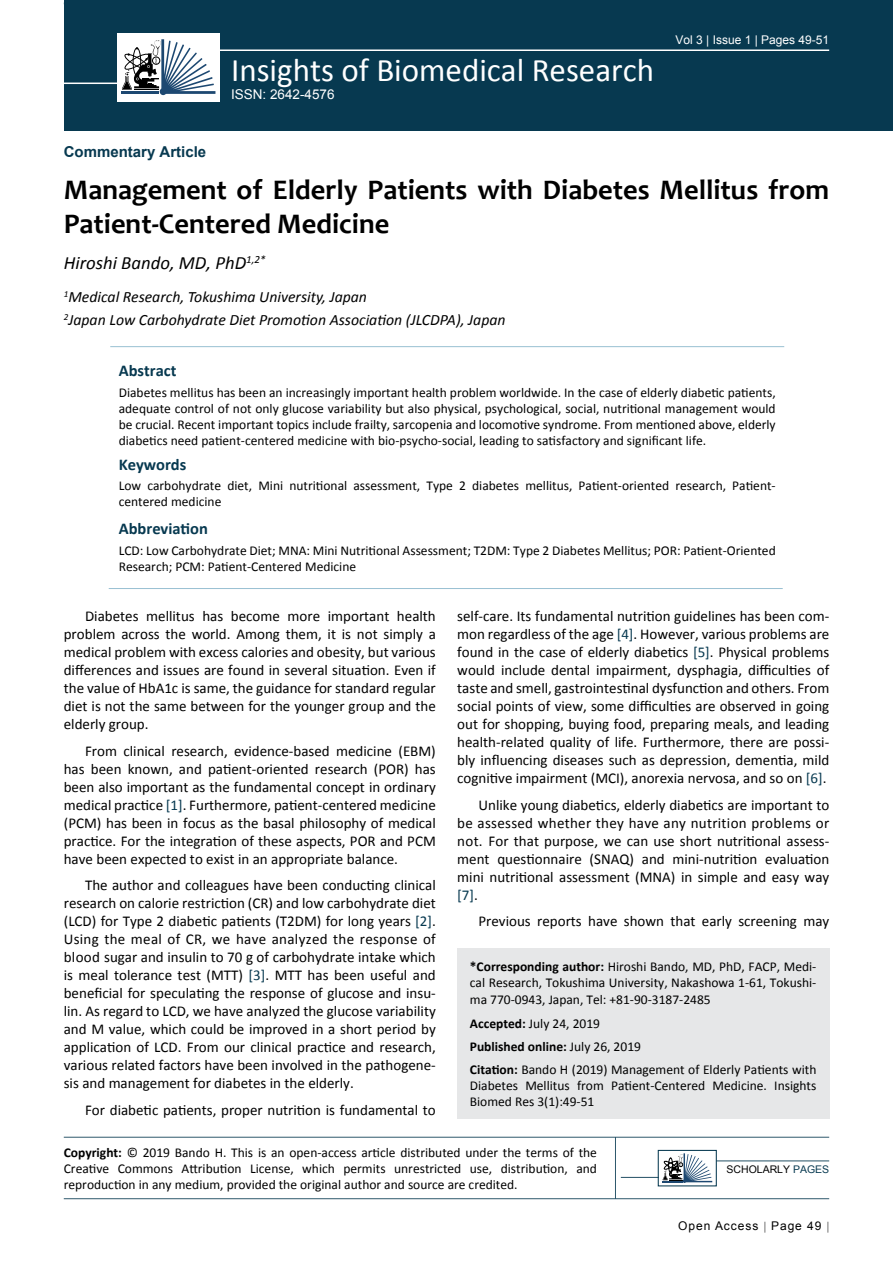
<style>
.page{position:relative;width:893px;height:1263px;background:#fff}
.page>*{position:absolute;margin:0;border:0;box-sizing:border-box;transform-origin:0 0}
.t1{font:33px "Calibri";color:#fff}
.t2{font:700 28.5px/34.2px "Candara";color:#000}
.t3{font:italic 18.75px "Calibri";color:#000}
.t4{font:700 16.5px "Calibri";color:#073950}
.t5{font:italic 15.75px/23.1px "Calibri";color:#000}
.t6{font:15px/18px "Calibri";color:#000;text-align:justify}
.t7{font:700 15px "Arial";color:#073950}
.t8{font:13.5px/16.2px "Calibri";color:#000}
.t9{font:13.5px "Arial";color:#fff}
.t10{font:12px "Arial";color:#fff}
.t11{font:12px "Arial";letter-spacing:.08em;color:#000}
.t12{font:10.5px "Arial";color:#000}
.s1{color:#073950}
.s2{font-weight:700}
</style>
<div class="page">
<div style="left:64px;top:0;width:829px;height:131px;background:#073950"></div>
<hr style="left:218px;top:49px;width:611px;height:2px;background:#fff">
<div style="left:117px;top:33px;width:102px;height:69px;background:#fff"></div>
<hr style="left:121px;top:91px;width:38px;height:3px;background:#1d4871">
<svg style="left:122px;top:39px;width:93px;height:55px"></svg>
<div style="left:160px;top:88px;width:7px;height:7px;background:#1d4871;border-radius:50%"></div>
<hr style="left:64px;top:83px;width:54px;height:1px;background:#fff">
<hr style="left:64px;top:1137px;width:765px;height:1px;background:#073950">
<hr style="left:64px;top:1198px;width:765px;height:1px;background:#073950">
<hr style="left:615px;top:1137px;width:1px;height:62px;background:#073950">
<div style="left:658px;top:1150px;width:59px;height:36px;border:1px solid #073950"></div>
<svg style="left:662px;top:1153px;width:50px;height:30px"></svg>
<hr style="left:716px;top:1160px;width:113px;height:1px;background:#073950">
<hr style="left:621px;top:1177px;width:38px;height:1px;background:#073950">
<div style="left:457px;top:948px;width:372px;height:171px;background:#e6e7e8"></div>
<hr style="left:110px;top:346px;width:674px;height:1px;background:#98c0d2">
<hr style="left:109px;top:588px;width:674px;height:1px;background:#98c0d2">
<p class="t7" style="left:64px;top:142px;width:144px">Commentary Article</p>
<h1 class="t1" style="left:231px;top:49px;width:424px">Insights of Biomedical Research</h1>
<p class="t9" style="left:231px;top:86px;width:105px">ISSN: 2642-4576</p>
<p class="t10" style="left:675px;top:32px;width:155px">Vol 3 | Issue 1 | Pages 49-51</p>
<h2 class="t2" style="left:64px;top:173px;width:767px">Management of Elderly Patients with Diabetes Mellitus from<br>Patient-Centered Medicine</h2>
<p class="t3" style="left:64px;top:250px;width:203px">Hiroshi Bando, MD, PhD<sup>1,2*</sup></p>
<p class="t5" style="left:64px;top:284px;width:443px"><sup>1</sup>Medical Research, Tokushima University, Japan<br><sup>2</sup>Japan Low Carbohydrate Diet Promotion Association (JLCDPA), Japan</p>
<p class="t4" style="left:119px;top:360px;width:59px">Abstract</p>
<p class="t8" style="left:119px;top:384px;width:658px;text-align:justify">Diabetes mellitus has been an increasingly important health problem worldwide. In the case of elderly diabetic patients, adequate control of not only glucose variability but also physical, psychological, social, nutritional management would be crucial. Recent important topics include frailty, sarcopenia and locomotive syndrome. From mentioned above, elderly diabetics need patient-centered medicine with bio-psycho-social, leading to satisfactory and significant life.</p>
<p class="t4" style="left:119px;top:453px;width:69px">Keywords</p>
<p class="t8" style="left:119px;top:477px;width:658px">Low carbohydrate diet, Mini nutritional assessment, Type 2 diabetes mellitus, Patient-oriented research, Patient&shy;centered medicine</p>
<p class="t4" style="left:119px;top:518px;width:91px">Abbreviation</p>
<p class="t8" style="left:119px;top:542px;width:658px">LCD: Low Carbohydrate Diet; MNA: Mini Nutritional Assessment; T2DM: Type 2 Diabetes Mellitus; POR: Patient-Oriented<br>Research; PCM: Patient-Centered Medicine</p>
<p class="t6" style="left:457px;top:607px;width:374px">self-care. Its fundamental nutrition guidelines has been com&shy;mon regardless of the age <span class="s1">[4]</span>. However, various problems are found in the case of elderly diabetics <span class="s1">[5]</span>. Physical problems would include dental impairment, dysphagia, difficulties of taste and smell, gastrointestinal dysfunction and others. From social points of view, some difficulties are observed in going out for shopping, buying food, preparing meals, and leading health-related quality of life. Furthermore, there are possi&shy;bly influencing diseases such as depression, dementia, mild cognitive impairment (MCI), anorexia nervosa, and so on <span class="s1">[6]</span>.</p>
<p class="t6" style="left:457px;top:796px;width:374px;text-indent:21px">Unlike young diabetics, elderly diabetics are important to be assessed whether they have any nutrition problems or not. For that purpose, we can use short nutritional assess&shy;ment questionnaire (SNAQ) and mini-nutrition evaluation mini nutritional assessment (MNA) in simple and easy way <span class="s1">[7]</span>.</p>
<p class="t6" style="left:478px;top:912px;width:352px">Previous reports have shown that early screening may</p>
<p class="t6" style="left:64px;top:607px;width:374px;text-indent:21px">Diabetes mellitus has become more important health problem across the world. Among them, it is not simply a medical problem with excess calories and obesity, but various differences and issues are found in several situation. Even if the value of HbA1c is same, the guidance for standard regular diet is not the same between for the younger group and the elderly group.</p>
<p class="t6" style="left:64px;top:742px;width:374px;text-indent:21px">From clinical research, evidence-based medicine (EBM) has been known, and patient-oriented research (POR) has been also important as the fundamental concept in ordinary medical practice <span class="s1">[1]</span>. Furthermore, patient-centered medicine (PCM) has been in focus as the basal philosophy of medical practice. For the integration of these aspects, POR and PCM have been expected to exist in an appropriate balance.</p>
<p class="t6" style="left:64px;top:876px;width:374px;text-indent:21px">The author and colleagues have been conducting clinical research on calorie restriction (CR) and low carbohydrate diet (LCD) for Type 2 diabetic patients (T2DM) for long years <span class="s1">[2]</span>.<br>Using the meal of CR, we have analyzed the response of blood sugar and insulin to 70 g of carbohydrate intake which is meal tolerance test (MTT) <span class="s1">[3]</span>. MTT has been useful and beneficial for speculating the response of glucose and insu&shy;lin. As regard to LCD, we have analyzed the glucose variability and M value, which could be improved in a short period by application of LCD. From our clinical practice and research, various related factors have been involved in the pathogene&shy;sis and management for diabetes in the elderly.</p>
<p class="t6" style="left:85px;top:1101px;width:352px">For diabetic patients, proper nutrition is fundamental to</p>
<p class="t8" style="left:470px;top:959px;width:348px;text-align:justify"><span class="s2">*Corresponding author:</span> Hiroshi Bando, MD, PhD, FACP, Medi&shy;cal Research, Tokushima University, Nakashowa 1-61, Tokushi&shy;ma 770-0943, Japan, Tel: +81-90-3187-2485</p>
<p class="t8" style="left:470px;top:1011px;width:348px;line-height:23px"><span class="s2">Accepted:</span> July 24, 2019<br><span class="s2">Published online:</span> July 26, 2019<br><span class="s2">Citation:</span> Bando H (2019) Management of Elderly Patients with</p>
<p class="t8" style="left:470px;top:1077px;width:348px">Diabetes Mellitus from Patient-Centered Medicine. Insights<br>Biomed Res 3(1):49-51</p>
<p class="t8" style="left:64px;top:1144px;width:535px;text-align:justify"><span class="s2">Copyright:</span> © 2019 Bando H. This is an open-access article distributed under the terms of the Creative Commons Attribution License, which permits unrestricted use, distribution, and reproduction in any medium, provided the original author and source are credited.</p>
<p class="t12" style="left:726px;top:1162px;width:102px">Scholarly <span class="s1">Pages</span></p>
<p class="t11" style="left:678px;top:1218px;width:145px">Open Access Page 49</p>
</div>
